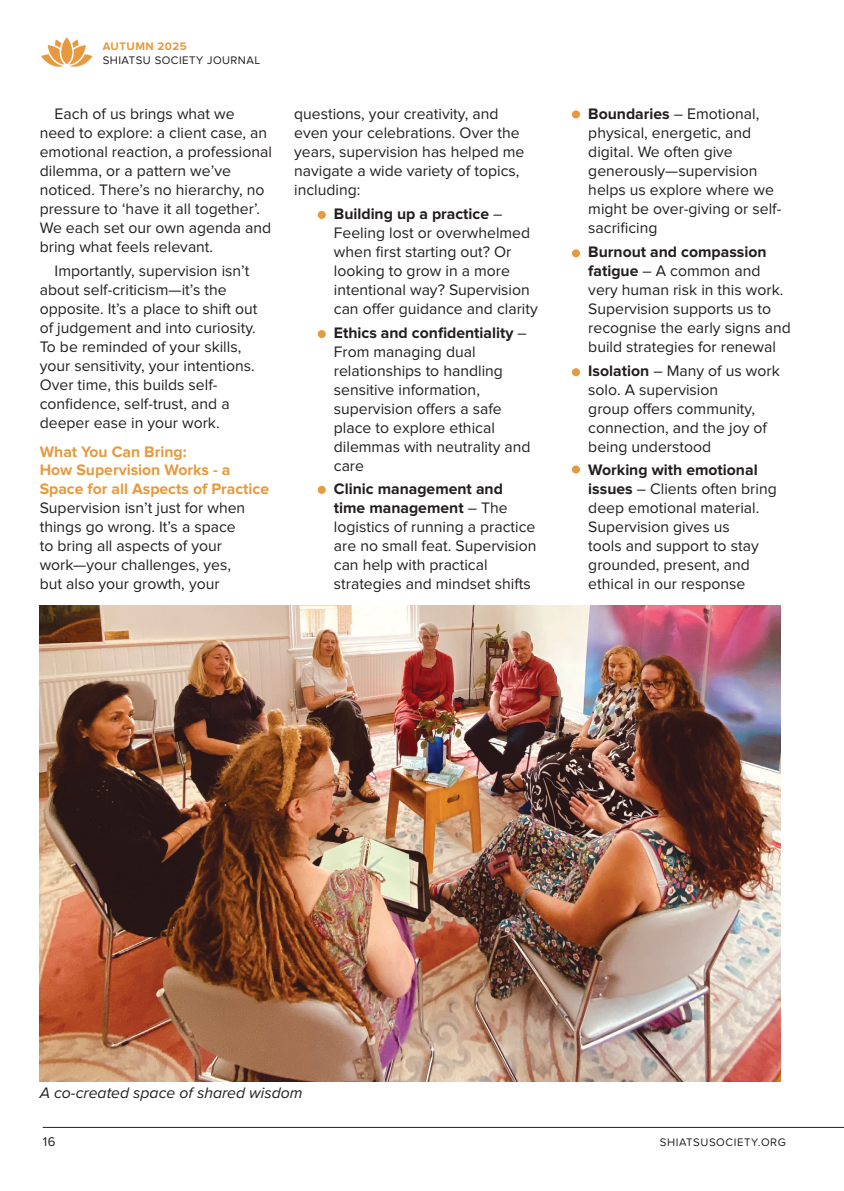
<style>
.page{position:relative;width:844px;height:1191px;background:#fff}
.page>*{position:absolute;margin:0;border:0;box-sizing:border-box;transform-origin:0 0}
.t1{font:15.75px/18.9px "Proxima Nova";color:#231f20}
.t2{font:700 15.75px "Proxima Nova";color:#231f20}
.t3{font:700 15.75px/18.9px "Proxima Nova";color:#e7993f}
.t4{font:italic 15.75px "Proxima Nova";color:#231f20}
.t5{font:13.12px "Proxima Soft";color:#231f20}
.t6{font:11.38px "Proxima Nova";letter-spacing:.04em;color:#231f20}
.t7{font:11.38px "Proxima Soft";letter-spacing:.05em;color:#231f20}
.t8{font:700 11.38px "Proxima Nova";letter-spacing:.04em;color:#e7993f}
.s1{font-weight:400}
.s2{font-weight:700}
</style>
<div class="page">
<svg style="left:41px;top:37px;width:51px;height:30px"></svg>
<hr style="left:43px;top:1127px;width:800px;height:1px;background:#231f20">
<div style="left:317px;top:211px;width:9px;height:8px;background:#e7993f;border-radius:50%"></div>
<svg style="left:571px;top:110px;width:9px;height:8px"></svg>
<div style="left:317px;top:330px;width:9px;height:8px;background:#e7993f;border-radius:50%"></div>
<div style="left:571px;top:249px;width:9px;height:8px;background:#e7993f;border-radius:50%"></div>
<div style="left:317px;top:486px;width:9px;height:8px;background:#e7993f;border-radius:50%"></div>
<div style="left:571px;top:368px;width:9px;height:8px;background:#e7993f;border-radius:50%"></div>
<svg style="left:571px;top:465px;width:9px;height:8px"></svg>
<img style="left:40px;top:605px;width:740px;height:476px">
<p class="t8" style="left:103px;top:41px;width:85px">AUTUMN 2025</p>
<p class="t6" style="left:103px;top:53px;width:159px">SHIATSU SOCIETY JOURNAL</p>
<p class="t1" style="left:40px;top:105px;width:234px;text-indent:15px">Each of us brings what we need to explore: a client case, an emotional reaction, a professional dilemma, or a pattern we’ve noticed. There’s no hierarchy, no pressure to ‘have it all together’.<br>We each set our own agenda and bring what feels relevant.</p>
<p class="t1" style="left:40px;top:261px;width:219px;text-indent:15px">Importantly, supervision isn’t about self-criticism—it’s the opposite. It’s a place to shift out of judgement and into curiosity.<br>To be reminded of your skills, your sensitivity, your intentions.<br>Over time, this builds self&shy;confidence, self-trust, and a deeper ease in your work.</p>
<p class="t3" style="left:40px;top:442px;width:231px">What You Can Bring:<br>How Supervision Works - a<br>Space for all Aspects of Practice</p>
<p class="t1" style="left:40px;top:499px;width:207px">Supervision isn’t just for when things go wrong. It’s a space to bring all aspects of your work—your challenges, yes, but also your growth, your</p>
<p class="t1" style="left:294px;top:105px;width:232px">questions, your creativity, and even your celebrations. Over the years, supervision has helped me navigate a wide variety of topics, including:</p>
<p class="t2" style="left:319px;top:206px;width:185px"><span class="s1">•</span> Building up a practice <span class="s1">–</span></p>
<p class="t1" style="left:334px;top:223px;width:205px">Feeling lost or overwhelmed when first starting out? Or looking to grow in a more intentional way? Supervision can offer guidance and clarity</p>
<p class="t2" style="left:319px;top:325px;width:209px"><span class="s1">•</span> Ethics and confidentiality <span class="s1">–</span></p>
<p class="t1" style="left:334px;top:342px;width:198px">From managing dual relationships to handling sensitive information, supervision offers a safe place to explore ethical dilemmas with neutrality and care</p>
<p class="t2" style="left:319px;top:482px;width:185px"><span class="s1">•</span> Clinic management and</p>
<p class="t1" style="left:334px;top:499px;width:204px"><span class="s2">time management</span> – The logistics of running a practice are no small feat. Supervision can help with practical strategies and mindset shifts</p>
<p class="t1" style="left:573px;top:105px;width:187px">• <span class="s2">Boundaries</span> – Emotional,</p>
<p class="t1" style="left:588px;top:124px;width:195px">physical, energetic, and digital. We often give generously—supervision helps us explore where we might be over-giving or self&shy;sacrificing</p>
<p class="t2" style="left:573px;top:244px;width:194px"><span class="s1">•</span> Burnout and compassion</p>
<p class="t1" style="left:588px;top:261px;width:204px"><span class="s2">fatigue</span> – A common and very human risk in this work.<br>Supervision supports us to recognise the early signs and build strategies for renewal</p>
<p class="t1" style="left:573px;top:361px;width:208px">• <span class="s2">Isolation</span> – Many of us work</p>
<p class="t1" style="left:588px;top:380px;width:180px">solo. A supervision<br>group offers community, connection, and the joy of being understood</p>
<p class="t2" style="left:573px;top:463px;width:186px"><span class="s1">•</span> Working with emotional</p>
<p class="t1" style="left:588px;top:480px;width:190px"><span class="s2">issues</span> – Clients often bring deep emotional material.<br>Supervision gives us<br>tools and support to stay grounded, present, and ethical in our response</p>
<p class="t4" style="left:40px;top:1081px;width:264px">A co-created space of shared wisdom</p>
<p class="t5" style="left:43px;top:1132px;width:14px">16</p>
<p class="t7" style="left:659px;top:1133px;width:127px">SHIATSUSOCIETY.ORG</p>
</div>
